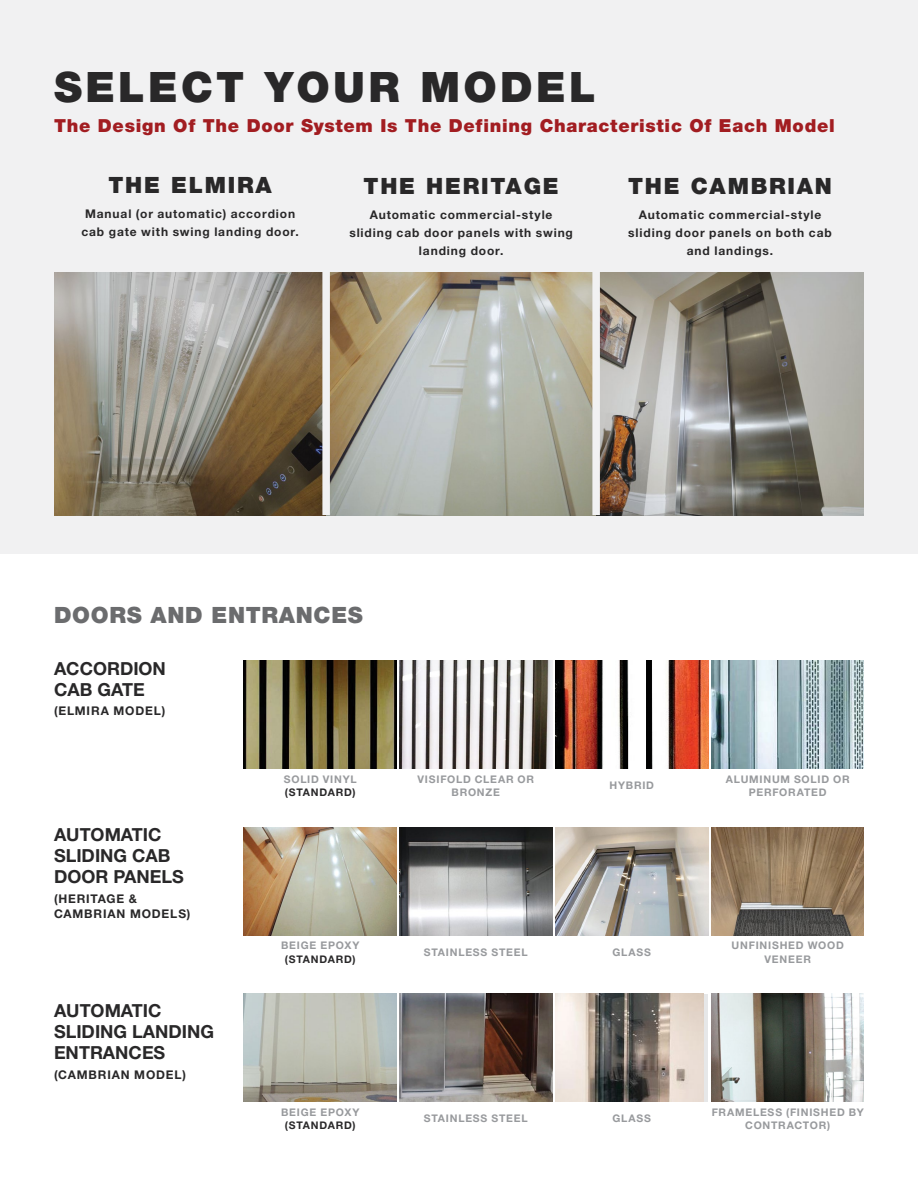
<style>
.page{position:relative;width:918px;height:1188px;background:#fff}
.page>*{position:absolute;margin:0;border:0;box-sizing:border-box;transform-origin:0 0}
.t1{font:900 42px "Helvetica Neue";letter-spacing:.08em;color:#292829}
.t2{font:900 22.5px "Helvetica Neue";letter-spacing:.08em;color:#292829}
.t3{font:900 22.5px "Helvetica Neue";letter-spacing:.03em;color:#6b6c6e}
.t4{font:700 18px/21px "Helvetica Neue";color:#292829}
.t5{font:900 18px "Helvetica Neue";letter-spacing:.04em;color:#a21d21}
.t6{font:700 12px/18px "Helvetica Neue";letter-spacing:.07em;color:#292829;text-align:center}
.t7{font:700 10.5px/13.5px "Helvetica Neue";letter-spacing:.075em;color:#989a9d;text-align:center}
.t8{font:700 10.5px "Helvetica Neue";letter-spacing:.075em;color:#292829}
</style>
<div class="page">
<div style="left:0;top:0;width:918px;height:554px;background:#f1f1f2"></div>
<img style="left:244px;top:660px;width:152px;height:108px">
<img style="left:400px;top:660px;width:152px;height:108px">
<img style="left:556px;top:660px;width:152px;height:108px">
<img style="left:712px;top:660px;width:152px;height:108px">
<img style="left:244px;top:827px;width:152px;height:108px">
<img style="left:400px;top:827px;width:152px;height:108px">
<img style="left:556px;top:827px;width:152px;height:108px">
<img style="left:712px;top:827px;width:152px;height:108px">
<img style="left:244px;top:994px;width:152px;height:108px">
<img style="left:400px;top:994px;width:152px;height:108px">
<div style="left:556px;top:994px;width:152px;height:108px;background:#e6e7e8"></div>
<img style="left:556px;top:994px;width:148px;height:108px">
<img style="left:712px;top:994px;width:152px;height:108px">
<img style="left:54px;top:273px;width:810px;height:242px">
<div style="left:322px;top:267px;width:8px;height:248px;background:#f1f1f2"></div>
<div style="left:592px;top:267px;width:8px;height:248px;background:#f1f1f2"></div>
<h1 class="t1" style="left:54px;top:62px;width:543px">SELECT YOUR MODEL</h1>
<h3 class="t5" style="left:54px;top:115px;width:782px">The Design Of The Door System Is The Defining Characteristic Of Each Model</h3>
<h2 class="t2" style="left:108px;top:171px;width:165px">THE ELMIRA</h2>
<p class="t6" style="left:81px;top:205px;width:219px">Manual (or automatic) accordion cab gate with swing landing door.</p>
<h2 class="t2" style="left:364px;top:172px;width:197px">THE HERITAGE</h2>
<p class="t6" style="left:349px;top:206px;width:225px">Automatic commercial-style sliding cab door panels with swing landing door.</p>
<h2 class="t2" style="left:628px;top:172px;width:205px">THE CAMBRIAN</h2>
<p class="t6" style="left:628px;top:206px;width:205px">Automatic commercial-style sliding door panels on both cab and landings.</p>
<h2 class="t3" style="left:54px;top:602px;width:310px">DOORS AND ENTRANCES</h2>
<h3 class="t4" style="left:54px;top:657px;width:113px">ACCORDION<br>CAB GATE</h3>
<p class="t6" style="left:54px;top:701px;width:113px">(ELMIRA MODEL)</p>
<h3 class="t4" style="left:54px;top:824px;width:131px">AUTOMATIC<br>SLIDING CAB<br>DOOR PANELS</h3>
<p class="t6" style="left:54px;top:891px;width:138px;line-height:15px;text-align:left">(HERITAGE &amp;<br>CAMBRIAN MODELS)</p>
<h3 class="t4" style="left:54px;top:999px;width:162px">AUTOMATIC<br>SLIDING LANDING<br>ENTRANCES</h3>
<p class="t6" style="left:54px;top:1065px;width:134px">(CAMBRIAN MODEL)</p>
<p class="t7" style="left:284px;top:772px;width:75px">SOLID VINYL</p>
<p class="t8" style="left:285px;top:786px;width:72px">(STANDARD)</p>
<p class="t7" style="left:417px;top:772px;width:118px">VISIFOLD CLEAR OR<br>BRONZE</p>
<p class="t7" style="left:609px;top:779px;width:46px">HYBRID</p>
<p class="t7" style="left:726px;top:772px;width:125px">ALUMINUM SOLID OR<br>PERFORATED</p>
<p class="t7" style="left:281px;top:938px;width:80px">BEIGE EPOXY</p>
<p class="t8" style="left:285px;top:952px;width:72px">(STANDARD)</p>
<p class="t7" style="left:424px;top:945px;width:105px">STAINLESS STEEL</p>
<p class="t7" style="left:613px;top:945px;width:40px">GLASS</p>
<p class="t7" style="left:732px;top:938px;width:114px">UNFINISHED WOOD<br>VENEER</p>
<p class="t7" style="left:281px;top:1105px;width:80px">BEIGE EPOXY</p>
<p class="t8" style="left:285px;top:1119px;width:72px">(STANDARD)</p>
<p class="t7" style="left:424px;top:1112px;width:105px">STAINLESS STEEL</p>
<p class="t7" style="left:613px;top:1112px;width:40px">GLASS</p>
<p class="t7" style="left:712px;top:1105px;width:154px">FRAMELESS (FINISHED BY<br>CONTRACTOR)</p>
</div>
